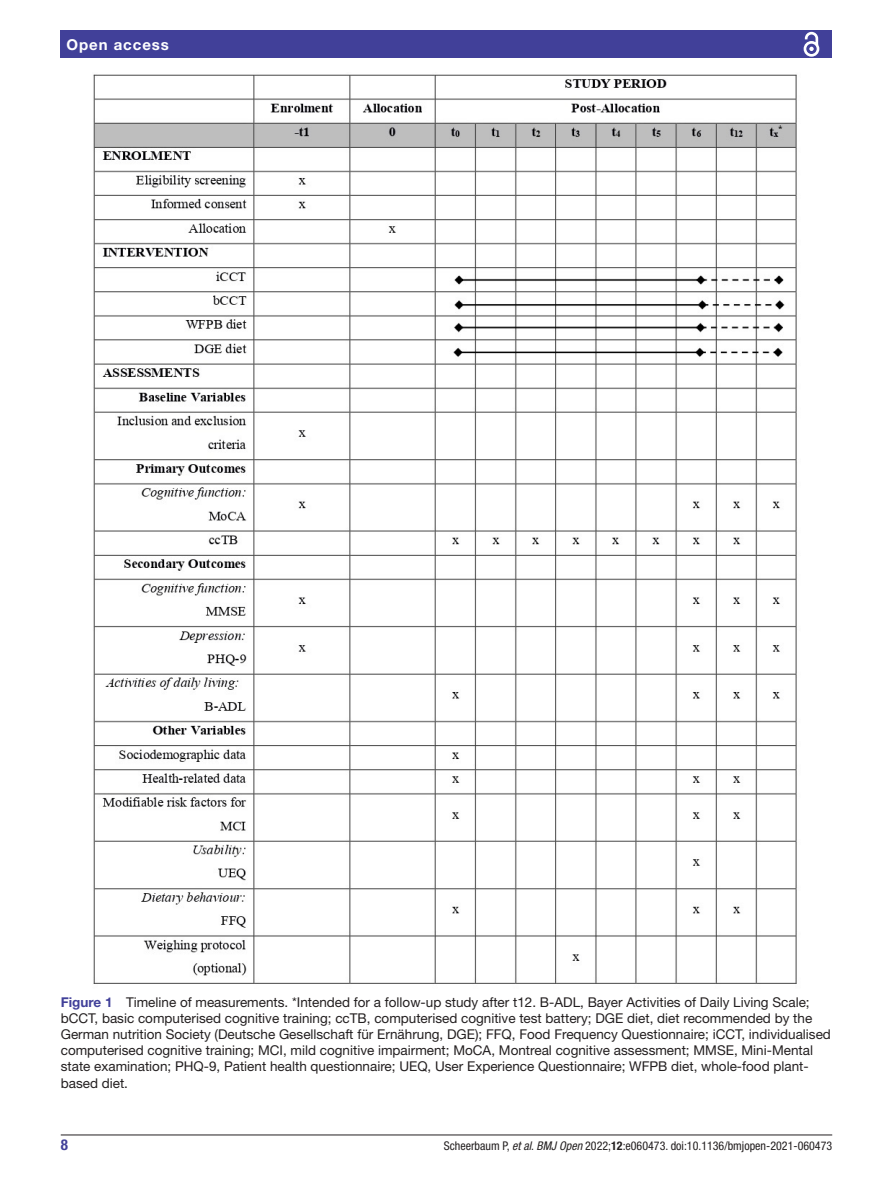
<style>
.page{position:relative;width:893px;height:1191px;background:#fff}
.page>*{position:absolute;margin:0;border:0;box-sizing:border-box;transform-origin:0 0}
.t1{font:700 15px "Helvetica Neue LT Std";letter-spacing:.065em;color:#fff}
.t2{font:700 condensed 15px "Helvetica Neue LT Std";color:#414099}
.t3{font:13.5px/16.2px "Helvetica Neue LT Std";color:#231f20}
.t4{font:condensed 12px "Helvetica Neue LT Std";color:#231f20}
.s1{font-weight:700;color:#414099}
.s2{font-style:italic}
.s3{font-weight:700}
</style>
<div class="page">
<hr style="left:61px;top:1134px;width:771px;height:1px;background:#231f20">
<div style="left:61px;top:31px;width:771px;height:27px;background:#414099"></div>
<svg style="left:803px;top:31px;width:17px;height:26px"></svg>
<img style="left:93px;top:74px;width:704px;height:910px">
<p class="t1" style="left:66px;top:35px;width:104px">Open access</p>
<p class="t3" style="left:61px;top:993px;width:772px"><span class="s1">Figure 1</span> Timeline of measurements. *Intended for a follow-up study after t12. B-ADL, Bayer Activities of Daily Living Scale; bCCT, basic computerised cognitive training; ccTB, computerised cognitive test battery; DGE diet, diet recommended by the German nutrition Society (Deutsche Gesellschaft fü r Ernährung, DGE); FFQ, Food Frequency Questionnaire; iCCT, individualised computerised cognitive training; MCI, mild cognitive impairment; MoCA, Montreal cognitive assessment; MMSE, Mini-Mental state examination; PHQ-9, Patient health questionnaire; UEQ, User Experience Questionnaire; WFPB diet, whole-food plant&shy;based diet.</p>
<p class="t2" style="left:61px;top:1135px;width:9px">8</p>
<p class="t4" style="left:444px;top:1138px;width:390px">Scheerbaum P, <span class="s2">et al</span>. <span class="s2">BMJ Open</span> 2022;<span class="s3">12</span>:e060473. doi:10.1136/bmjopen-2021-060473</p>
</div>
